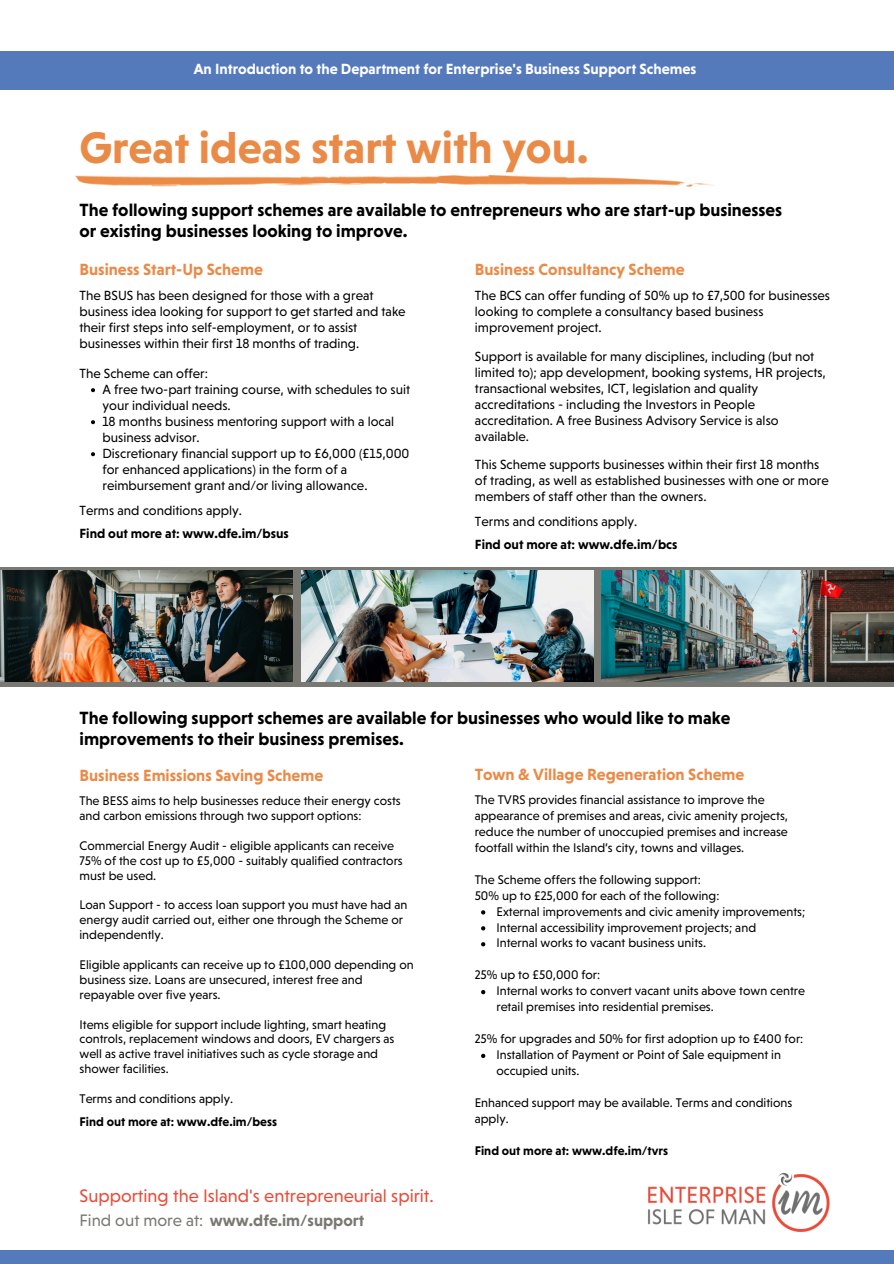
<style>
.page{position:relative;width:894px;height:1264px;background:#fff}
.page>*{position:absolute;margin:0;border:0;box-sizing:border-box;transform-origin:0 0}
.t1{font:700 45px "Niveau Grotesk";color:#ea8a47}
.t2{font:18.45px "Niveau Grotesk";color:#ea4b38}
.t3{font:700 18px/21.3px "Niveau Grotesk";color:#000}
.t4{font:700 16.5px "Niveau Grotesk";color:#ea8a47}
.t5{font:700 16.5px "Niveau Grotesk";color:#7a7872}
.t6{font:700 15px "Niveau Grotesk";color:#fff}
.t7{font:13.5px/16px "Niveau Grotesk";color:#000}
.t8{font:700 13.5px "Niveau Grotesk";color:#000}
.t9{font:12.75px/14.9px "Niveau Grotesk";color:#000}
.t10{font:700 12.75px "Niveau Grotesk";color:#000}
.s1{font-weight:400;font-size:16.95px}
</style>
<div class="page">
<img style="left:648px;top:1173px;width:182px;height:59px">
<svg style="left:0;top:567px;width:893px;height:119px;background:#77756f"></svg>
<div style="left:0;top:1249px;width:893px;height:14px;background:#557abc"></div>
<img style="left:75px;top:175px;width:639px;height:12px">
<div style="left:0;top:51px;width:893px;height:38px;background:#557abc"></div>
<img style="left:0;top:571px;width:292px;height:110px">
<img style="left:301px;top:570px;width:292px;height:111px">
<img style="left:601px;top:570px;width:292px;height:111px">
<svg style="left:91px;top:388px;width:4px;height:4px"></svg>
<svg style="left:91px;top:420px;width:4px;height:4px"></svg>
<svg style="left:91px;top:452px;width:4px;height:4px"></svg>
<svg style="left:481px;top:910px;width:4px;height:4px"></svg>
<svg style="left:481px;top:926px;width:4px;height:4px"></svg>
<svg style="left:481px;top:942px;width:4px;height:4px"></svg>
<svg style="left:481px;top:990px;width:4px;height:4px"></svg>
<svg style="left:481px;top:1053px;width:4px;height:5px"></svg>
<p class="t6" style="left:194px;top:60px;width:504px">An Introduction to the Department for Enterprise's Business Support Schemes</p>
<h2 class="t1" style="left:79px;top:121px;width:510px">Great ideas start with you.</h2>
<p class="t3" style="left:79px;top:199px;width:704px">The following support schemes are available to entrepreneurs who are start-up businesses or existing businesses looking to improve.</p>
<h5 class="t4" style="left:79px;top:260px;width:185px">Business Start-Up Scheme</h5>
<h4 class="t7" style="left:79px;top:287px;width:327px">The BSUS has been designed for those with a great business idea looking for support to get started and take their first steps into self-employment, or to assist businesses within their first 18 months of trading.</h4>
<p class="t7" style="left:79px;top:365px;width:130px">The Scheme can offer:</p>
<p class="t7" style="left:102px;top:381px;width:309px">A free two-part training course, with schedules to suit your individual needs.</p>
<p class="t7" style="left:102px;top:413px;width:293px">18 months business mentoring support with a local business advisor.</p>
<p class="t7" style="left:102px;top:445px;width:308px">Discretionary financial support up to £6,000 (£15,000 for enhanced applications) in the form of a reimbursement grant and/or living allowance.</p>
<p class="t7" style="left:79px;top:502px;width:164px">Terms and conditions apply.</p>
<p class="t8" style="left:79px;top:525px;width:211px">Find out more at: www.dfe.im/bsus</p>
<h5 class="t4" style="left:475px;top:260px;width:211px">Business Consultancy Scheme</h5>
<h4 class="t7" style="left:475px;top:287px;width:356px">The BCS can offer funding of 50% up to £7,500 for businesses looking to complete a consultancy based business improvement project.</h4>
<p class="t7" style="left:475px;top:348px;width:352px">Support is available for many disciplines, including (but not limited to); app development, booking systems, HR projects, transactional websites, ICT, legislation and quality accreditations - including the Investors in People accreditation. A free Business Advisory Service is also available.</p>
<p class="t7" style="left:475px;top:456px;width:355px">This Scheme supports businesses within their first 18 months of trading, as well as established businesses with one or more members of staff other than the owners.</p>
<p class="t7" style="left:475px;top:513px;width:164px">Terms and conditions apply.</p>
<p class="t8" style="left:475px;top:536px;width:204px">Find out more at: www.dfe.im/bcs</p>
<p class="t3" style="left:79px;top:706px;width:652px">The following support schemes are available for businesses who would like to make improvements to their business premises.</p>
<p class="t4" style="left:79px;top:765px;width:245px">Business Emissions Saving Scheme</p>
<h5 class="t9" style="left:474px;top:791px;width:315px;line-height:15.9px">The TVRS provides financial assistance to improve the appearance of premises and areas, civic amenity projects, reduce the number of unoccupied premises and increase footfall within the Island’s city, towns and villages.</h5>
<h4 class="t9" style="left:474px;top:871px;width:227px">The Scheme offers the following support:</h4>
<p class="t9" style="left:474px;top:887px;width:246px">50% up to £25,000 for each of the following:</p>
<p class="t9" style="left:496px;top:903px;width:310px">External improvements and civic amenity improvements;</p>
<p class="t9" style="left:496px;top:919px;width:261px">Internal accessibility improvement projects; and</p>
<p class="t9" style="left:496px;top:935px;width:211px">Internal works to vacant business units.</p>
<p class="t9" style="left:474px;top:967px;width:127px">25% up to £50,000 for:</p>
<p class="t9" style="left:496px;top:982px;width:310px;line-height:15.9px">Internal works to convert vacant units above town centre retail premises into residential premises.</p>
<p class="t9" style="left:474px;top:1031px;width:330px">25% for upgrades and 50% for first adoption up to £400 for:</p>
<p class="t9" style="left:496px;top:1046px;width:286px;line-height:15.9px">Installation of Payment or Point of Sale equipment in occupied units.</p>
<p class="t9" style="left:474px;top:1094px;width:319px;line-height:15.9px">Enhanced support may be available. Terms and conditions apply.</p>
<p class="t10" style="left:474px;top:1142px;width:195px">Find out more at: www.dfe.im/tvrs</p>
<p class="t4" style="left:474px;top:765px;width:271px">Town &amp; Village Regeneration Scheme</p>
<p class="t9" style="left:79px;top:793px;width:322px">The BESS aims to help businesses reduce their energy costs and carbon emissions through two support options:</p>
<h2 class="t9" style="left:79px;top:838px;width:325px">Commercial Energy Audit - eligible applicants can receive<br>75% of the cost up to £5,000 - suitably qualified contractors must be used.</h2>
<h4 class="t9" style="left:79px;top:897px;width:329px">Loan Support - to access loan support you must have had an energy audit carried out, either one through the Scheme or independently.</h4>
<p class="t9" style="left:79px;top:957px;width:336px">Eligible applicants can receive up to £100,000 depending on business size. Loans are unsecured, interest free and repayable over five years.</p>
<p class="t9" style="left:79px;top:1016px;width:316px">Items eligible for support include lighting, smart heating controls, replacement windows and doors, EV chargers as well as active travel initiatives such as cycle storage and shower facilities.</p>
<p class="t9" style="left:79px;top:1091px;width:155px">Terms and conditions apply.</p>
<p class="t10" style="left:79px;top:1114px;width:199px">Find out more at: www.dfe.im/bess</p>
<p class="t2" style="left:79px;top:1184px;width:356px">Supporting the Island's entrepreneurial spirit.</p>
<h1 class="t5" style="left:79px;top:1210px;width:286px"><span class="s1">Find out more at:</span> www.dfe.im/support</h1>
</div>
